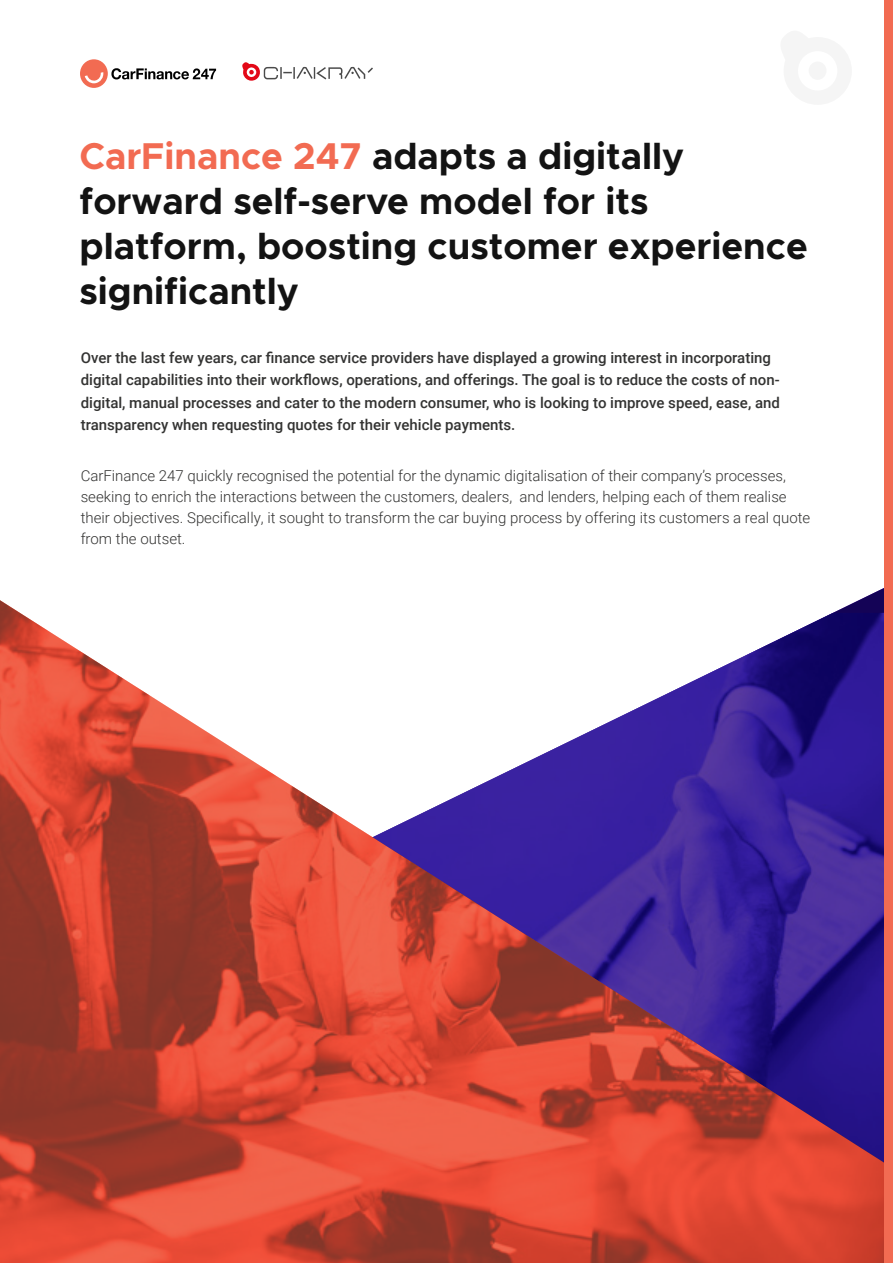
<style>
.page{position:relative;width:893px;height:1263px;background:#fff}
.page>*{position:absolute;margin:0;border:0;box-sizing:border-box;transform-origin:0 0}
.t1{font:700 37.5px/45px "Metropolis";color:#131313}
.t2{font:500 15px/22.5px "Roboto";color:#333332}
.t3{font:300 15px/21px "Roboto";color:#333332}
.s1{color:#f26b52}
</style>
<div class="page">
<svg style="left:80px;top:59px;width:136px;height:29px"></svg>
<img style="left:0;top:599px;width:884px;height:664px">
<div style="left:884px;top:0;width:9px;height:1263px;background:#f26b52"></div>
<svg style="left:242px;top:62px;width:131px;height:19px"></svg>
<h1 class="t1" style="left:79px;top:133px;width:730px"><span class="s1">CarFinance 247</span> adapts a digitally forward self-serve model for its platform, boosting customer experience significantly</h1>
<p class="t2" style="left:81px;top:345px;width:701px">Over the last few years, car finance service providers have displayed a growing interest in incorporating digital capabilities into their workflows, operations, and offerings. The goal is to reduce the costs of non&shy;digital, manual processes and cater to the modern consumer, who is looking to improve speed, ease, and transparency when requesting quotes for their vehicle payments.</p>
<p class="t3" style="left:81px;top:464px;width:731px">CarFinance 247 quickly recognised the potential for the dynamic digitalisation of their company’s processes, seeking to enrich the interactions between the customers, dealers, and lenders, helping each of them realise their objectives. Specifically, it sought to transform the car buying process by offering its customers a real quote from the outset.</p>
</div>
